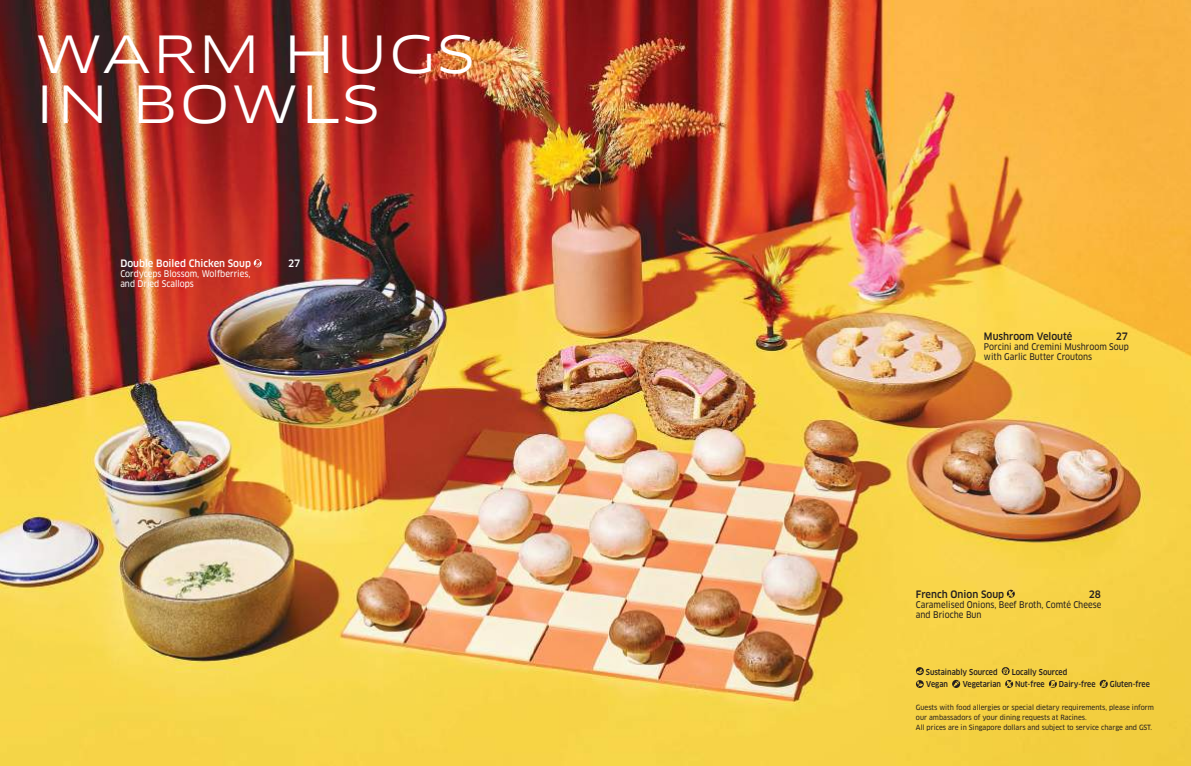
<style>
.page{position:relative;width:1191px;height:766px;background:#fff}
.page>*{position:absolute;margin:0;border:0;box-sizing:border-box;transform-origin:0 0}
.t1{font:50px/50px "Clan OT Extd";letter-spacing:.01em;color:#fff;scale:.95 1}
.t2{font:500 10px "Clan OT";color:#241f1f;scale:.95 1}
.t3{font:500 10px "Clan OT";color:#fff;scale:.95 1}
.t4{font:9px/10px "Clan OT News";color:#241f1f;scale:.9 1}
.t5{font:9px/10px "Clan OT News";color:#fff;scale:.9 1}
.t6{font:500 8px "Clan OT";color:#241f1f;scale:.9 1}
.t7{font:7px/10px "Clan OT News";color:#241f1f;scale:.95 1}
</style>
<div class="page">
<img style="left:0;top:0;width:1191px;height:765px">
<svg style="left:254px;top:259px;width:8px;height:8px"></svg>
<svg style="left:1006px;top:589px;width:8px;height:8px"></svg>
<svg style="left:916px;top:667px;width:8px;height:20px"></svg>
<svg style="left:952px;top:679px;width:8px;height:8px"></svg>
<svg style="left:1001px;top:666px;width:12px;height:21px"></svg>
<svg style="left:1049px;top:679px;width:7px;height:8px"></svg>
<svg style="left:1099px;top:679px;width:8px;height:8px"></svg>
<h1 class="t1" style="left:34px;top:30px;width:466px">WARM HUGS<br>IN BOWLS</h1>
<h2 class="t3" style="left:120px;top:258px;width:139px">Double Boiled Chicken Soup</h2>
<h2 class="t3" style="left:288px;top:258px;width:14px">27</h2>
<p class="t5" style="left:120px;top:269px;width:146px">Cordyceps Blossom, Wolfberries, and Dried Scallops</p>
<h2 class="t2" style="left:984px;top:330px;width:94px">Mushroom Velouté</h2>
<h2 class="t2" style="left:1115px;top:330px;width:14px">27</h2>
<p class="t4" style="left:984px;top:341px;width:162px">Porcini and Cremini Mushroom Soup with Garlic Butter Croutons</p>
<h2 class="t2" style="left:916px;top:588px;width:94px">French Onion Soup</h2>
<h2 class="t2" style="left:1088px;top:588px;width:14px">28</h2>
<p class="t4" style="left:916px;top:599px;width:207px">Caramelised Onions, Beef Broth, Comté Cheese and Brioche Bun</p>
<p class="t6" style="left:926px;top:666px;width:81px">Sustainably Sourced</p>
<p class="t6" style="left:1011px;top:666px;width:63px">Locally Sourced</p>
<p class="t6" style="left:926px;top:679px;width:26px">Vegan</p>
<p class="t6" style="left:962px;top:679px;width:44px">Vegetarian</p>
<p class="t6" style="left:1015px;top:679px;width:34px">Nut-free</p>
<p class="t6" style="left:1059px;top:679px;width:42px">Dairy-free</p>
<p class="t6" style="left:1109px;top:679px;width:46px">Gluten-free</p>
<p class="t7" style="left:916px;top:701px;width:252px">Guests with food allergies or special dietary requirements, please inform our ambassadors of your dining requests at Racines.<br>All prices are in Singapore dollars and subject to service charge and GST.</p>
</div>
